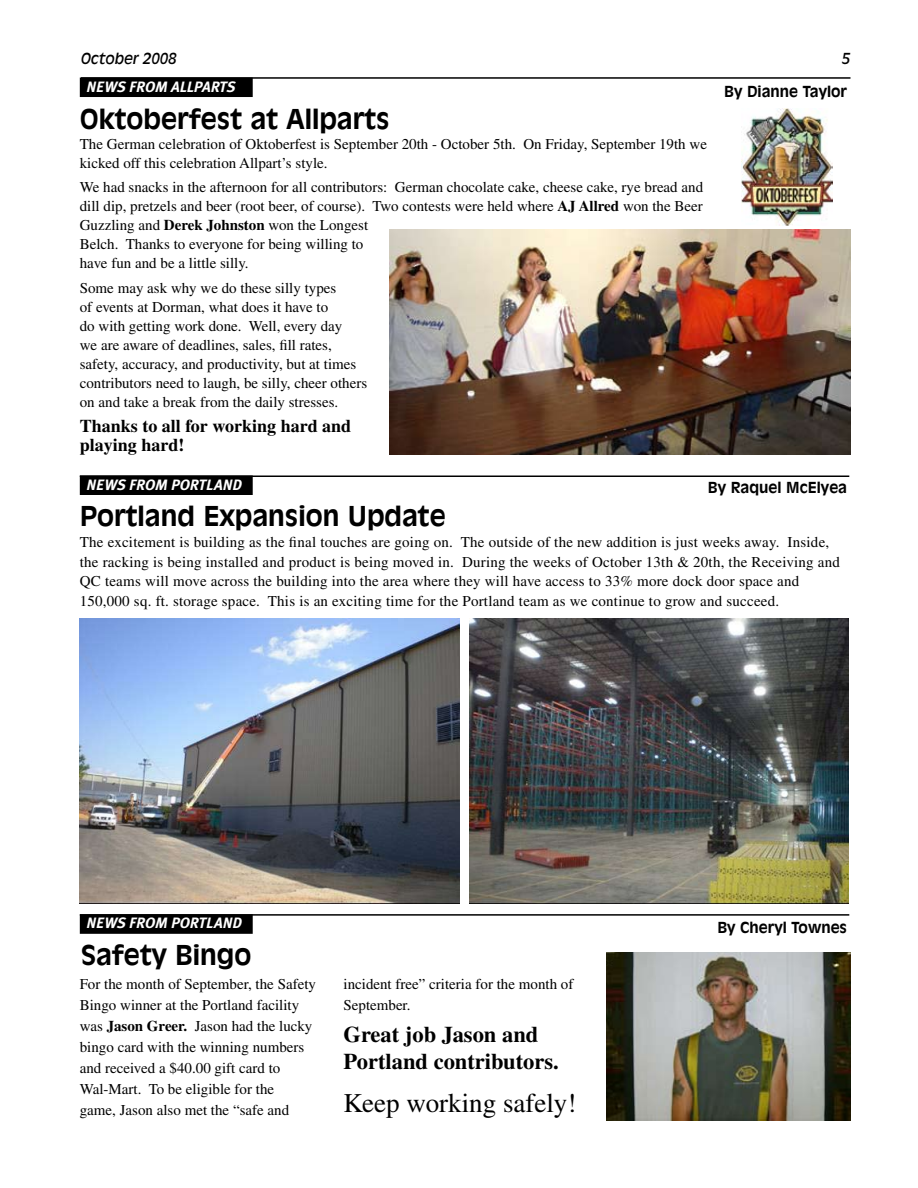
<style>
.page{position:relative;width:918px;height:1188px;background:#fff}
.page>*{position:absolute;margin:0;border:0;box-sizing:border-box;transform-origin:0 0}
.t1{font:700 27px "Incised 901 BT";color:#000}
.t2{font:27px "Times";color:#000}
.t3{font:700 22.5px/27px "Times";color:#000}
.t4{font:700 18px/19px "Times";color:#000}
.t5{font:15px/19px "Times";color:#000}
.t6{font:italic 700 15px "Meta Plus";color:#fff}
.t7{font:700 15px "Incised 901 BT";color:#000}
.t8{font:italic 15px "Incised 901 BT";color:#000}
.s1{font-weight:700}
</style>
<div class="page">
<hr style="left:81px;top:77px;width:769px;height:2px;background:#000">
<div style="left:80px;top:78px;width:173px;height:19px;background:#000"></div>
<img style="left:741px;top:108px;width:91px;height:118px">
<img style="left:390px;top:230px;width:460px;height:224px">
<hr style="left:80px;top:476px;width:769px;height:1px;background:#000">
<hr style="left:80px;top:914px;width:769px;height:2px;background:#000">
<div style="left:80px;top:476px;width:173px;height:19px;background:#000"></div>
<img style="left:470px;top:618px;width:379px;height:285px">
<img style="left:80px;top:618px;width:379px;height:285px">
<div style="left:80px;top:914px;width:173px;height:20px;background:#000"></div>
<img style="left:606px;top:952px;width:244px;height:168px">
<p class="t8" style="left:81px;top:50px;width:98px">October 2008</p>
<p class="t8" style="left:842px;top:50px;width:10px">5</p>
<p class="t6" style="left:87px;top:78px;width:151px">NEWS FROM ALLPARTS</p>
<p class="t7" style="left:724px;top:83px;width:124px">By Dianne Taylor</p>
<h1 class="t1" style="left:80px;top:102px;width:311px">Oktoberfest at Allparts</h1>
<p class="t5" style="left:80px;top:134px;width:629px">The German celebration of Oktoberfest is September 20th - October 5th. On Friday, September 19th we kicked off this celebration Allpart’s style.</p>
<p class="t5" style="left:80px;top:178px;width:625px">We had snacks in the afternoon for all contributors: German chocolate cake, cheese cake, rye bread and dill dip, pretzels and beer (root beer, of course). Two contests were held where <span class="s1">AJ Allred</span> won the Beer Guzzling and <span class="s1">Derek Johnston</span> won the Longest<br>Belch. Thanks to everyone for being willing to<br>have fun and be a little silly.</p>
<p class="t5" style="left:80px;top:278px;width:289px">Some may ask why we do these silly types<br>of events at Dorman, what does it have to<br>do with getting work done. Well, every day<br>we are aware of deadlines, sales, fill rates, safety, accuracy, and productivity, but at times contributors need to laugh, be silly, cheer others on and take a break from the daily stresses.</p>
<p class="t4" style="left:80px;top:416px;width:273px">Thanks to all for working hard and playing hard!</p>
<p class="t6" style="left:87px;top:476px;width:157px">NEWS FROM POR TLAND</p>
<h1 class="t1" style="left:80px;top:500px;width:368px">Portland Expansion Update</h1>
<p class="t7" style="left:708px;top:479px;width:141px">By Raquel McElyea</p>
<p class="t5" style="left:80px;top:532px;width:762px;line-height:19.5px">The excitement is building as the final touches are going on. The outside of the new addition is just weeks away. Inside, the racking is being installed and product is being moved in. During the weeks of October 13th &amp; 20th, the Receiving and QC teams will move across the building into the area where they will have access to 33% more dock door space and 150,000 sq. ft. storage space. This is an exciting time for the Portland team as we continue to grow and succeed.</p>
<p class="t6" style="left:87px;top:914px;width:157px">NEWS FROM POR TLAND</p>
<h1 class="t1" style="left:81px;top:939px;width:172px">Safety Bingo</h1>
<p class="t5" style="left:80px;top:973px;width:238px;line-height:21px">For the month of September, the Safety Bingo winner at the Portland facility was <span class="s1">Jason Greer.</span> Jason had the lucky bingo card with the winning numbers and received a $40.00 gift card to Wal-Mart. To be eligible for the<br>game, Jason also met the “safe and</p>
<p class="t5" style="left:344px;top:973px;width:231px;line-height:21px">incident free” criteria for the month of<br>September.</p>
<h2 class="t3" style="left:344px;top:1021px;width:217px">Great job Jason and<br>Portland contributors.</h2>
<h1 class="t2" style="left:344px;top:1088px;width:234px">Keep working safely!</h1>
<p class="t7" style="left:717px;top:918px;width:131px">By Cheryl Townes</p>
</div>
